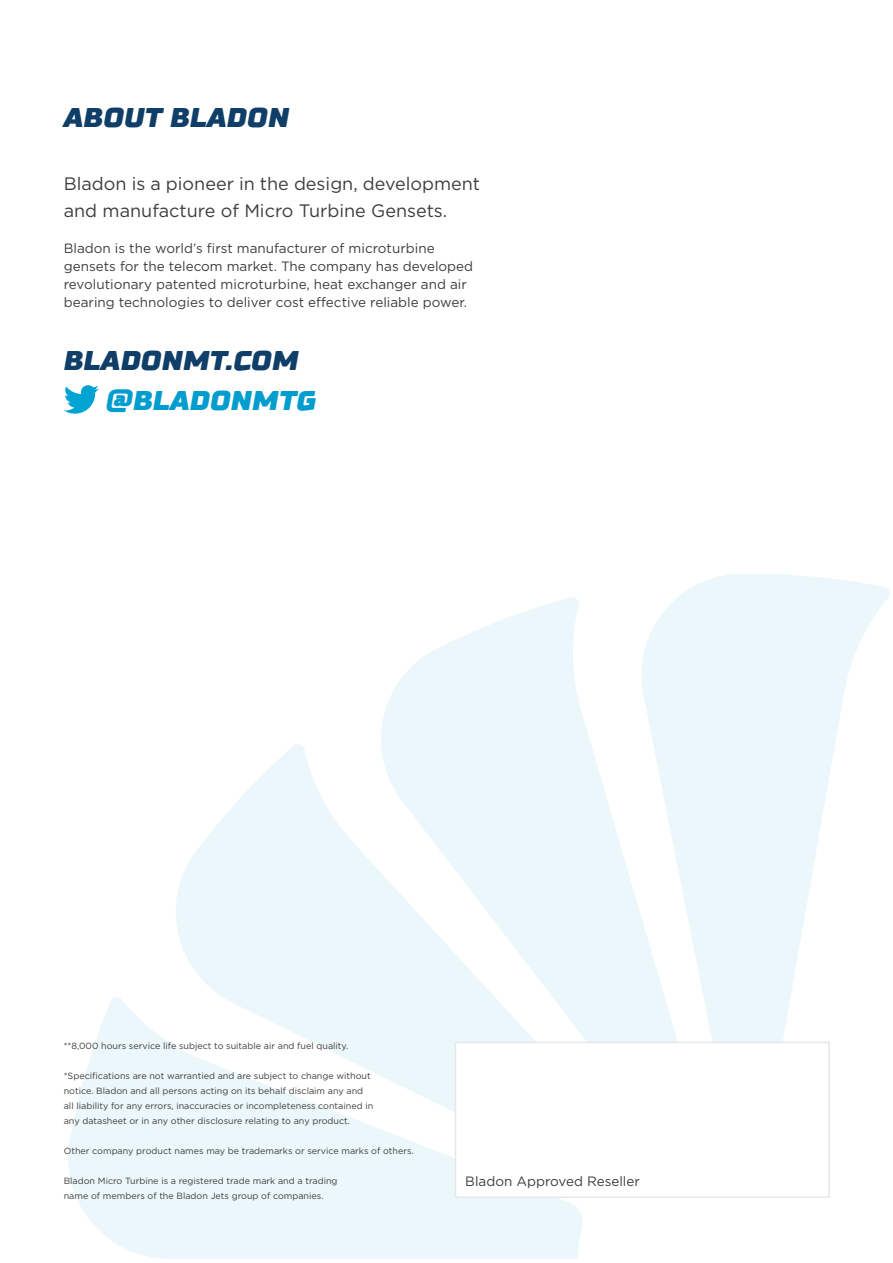
<style>
.page{position:relative;width:893px;height:1263px;background:#fff}
.page>*{position:absolute;margin:0;border:0;box-sizing:border-box;transform-origin:0 0}
.Heading_2{font:italic 900 27px "TT Russo Sans";color:#0f3e68}
.Heading_2-2{font:italic 900 27px "TT Russo Sans";color:#009dce}
.Intro_paragraph{font:18px/27px "Gotham";color:#3e3e3f}
.t1{font:13.5px/18px "Gotham";color:#3e3e3f}
.Footnote{font:9px/15px "Gotham";color:#3e3e3f}
</style>
<div class="page">
<svg style="left:381px;top:597px;width:250px;height:445px;fill:#ebf7fb"></svg>
<svg style="left:176px;top:742px;width:447px;height:300px;fill:#ebf7fb"></svg>
<svg style="left:68px;top:996px;width:516px;height:263px;fill:#ebf7fb"></svg>
<svg style="left:631px;top:574px;width:259px;height:468px;fill:#ebf7fb"></svg>
<div style="left:455px;top:1042px;width:375px;height:156px;background:#fff;border:2px solid #e6e7e9"></div>
<svg style="left:64px;top:385px;width:35px;height:29px"></svg>
<p class="Heading_2" style="left:64px;top:100px;width:227px">ABOUT BLADON</p>
<p class="Intro_paragraph" style="left:64px;top:170px;width:418px">Bladon is a pioneer in the design, development and manufacture of Micro Turbine Gensets.</p>
<p class="t1" style="left:64px;top:239px;width:411px">Bladon is the world’s first manufacturer of microturbine gensets for the telecom market. The company has developed revolutionary patented microturbine, heat exchanger and air bearing technologies to deliver cost effective reliable power.</p>
<p class="Heading_2" style="left:64px;top:344px;width:236px">BLADONMT.COM</p>
<p class="Heading_2-2" style="left:106px;top:383px;width:212px">@BLADONMTG</p>
<p class="Footnote" style="left:64px;top:1038px;width:286px">**8,000 hours service life subject to suitable air and fuel quality.</p>
<p class="Footnote" style="left:64px;top:1068px;width:311px">*Specifications are not warrantied and are subject to change without notice. Bladon and all persons acting on its behalf disclaim any and all liability for any errors, inaccuracies or incompleteness contained in any datasheet or in any other disclosure relating to any product.</p>
<p class="Footnote" style="left:64px;top:1143px;width:351px">Other company product names may be trademarks or service marks of others.</p>
<p class="Footnote" style="left:64px;top:1173px;width:275px">Bladon Micro Turbine is a registered trade mark and a trading name of members of the Bladon Jets group of companies.</p>
<p class="t1" style="left:465px;top:1172px;width:176px">Bladon Approved Reseller</p>
</div>
